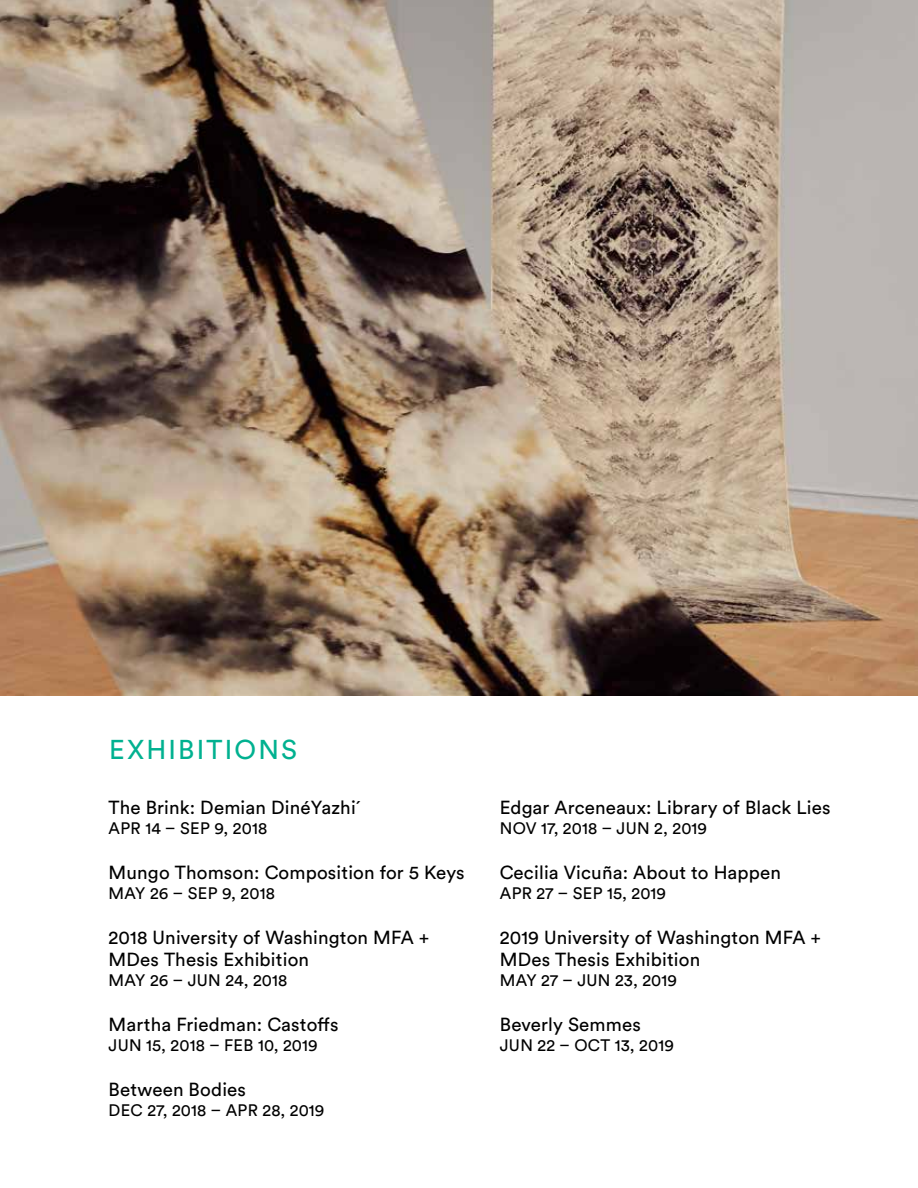
<style>
.page{position:relative;width:918px;height:1188px;background:#fff}
.page>*{position:absolute;margin:0;border:0;box-sizing:border-box;transform-origin:0 0}
.t1{font:27px "Circular Std";letter-spacing:.08em;color:#00b190}
.t2{font:18.75px/22.5px "Circular Std";letter-spacing:.01em;color:#000}
.t3{font:16.5px "Circular Std";letter-spacing:.01em;color:#000}
</style>
<div class="page">
<img style="left:0;top:0;width:918px;height:696px">
<h1 class="t1" style="left:109px;top:733px;width:190px">EXHIBITIONS</h1>
<p class="t2" style="left:109px;top:796px;width:254px">The Brink: Demian DinéYazhi´</p>
<p class="t3" style="left:109px;top:818px;width:160px">APR 14 – SEP 9, 2018</p>
<p class="t2" style="left:109px;top:861px;width:358px">Mungo Thomson: Composition for 5 Keys</p>
<p class="t3" style="left:109px;top:883px;width:168px">MAY 26 – SEP 9, 2018</p>
<p class="t2" style="left:109px;top:926px;width:323px">2018 University of Washington MFA +<br>MDes Thesis Exhibition</p>
<p class="t3" style="left:109px;top:970px;width:180px">MAY 26 – JUN 24, 2018</p>
<p class="t2" style="left:109px;top:1013px;width:232px">Martha Friedman: Castoffs</p>
<p class="t3" style="left:109px;top:1035px;width:211px">JUN 15, 2018 – FEB 10, 2019</p>
<p class="t2" style="left:109px;top:1078px;width:139px">Between Bodies</p>
<p class="t3" style="left:109px;top:1100px;width:217px">DEC 27, 2018 – APR 28, 2019</p>
<p class="t2" style="left:500px;top:796px;width:332px">Edgar Arceneaux: Library of Black Lies</p>
<p class="t3" style="left:500px;top:818px;width:209px">NOV 17, 2018 – JUN 2, 2019</p>
<p class="t2" style="left:500px;top:861px;width:283px">Cecilia Vicuña: About to Happen</p>
<p class="t3" style="left:500px;top:883px;width:168px">APR 27 – SEP 15, 2019</p>
<p class="t2" style="left:500px;top:926px;width:323px">2019 University of Washington MFA +<br>MDes Thesis Exhibition</p>
<p class="t3" style="left:500px;top:970px;width:179px">MAY 27 – JUN 23, 2019</p>
<p class="t2" style="left:500px;top:1013px;width:143px">Beverly Semmes</p>
<p class="t3" style="left:500px;top:1035px;width:176px">JUN 22 – OCT 13, 2019</p>
</div>
